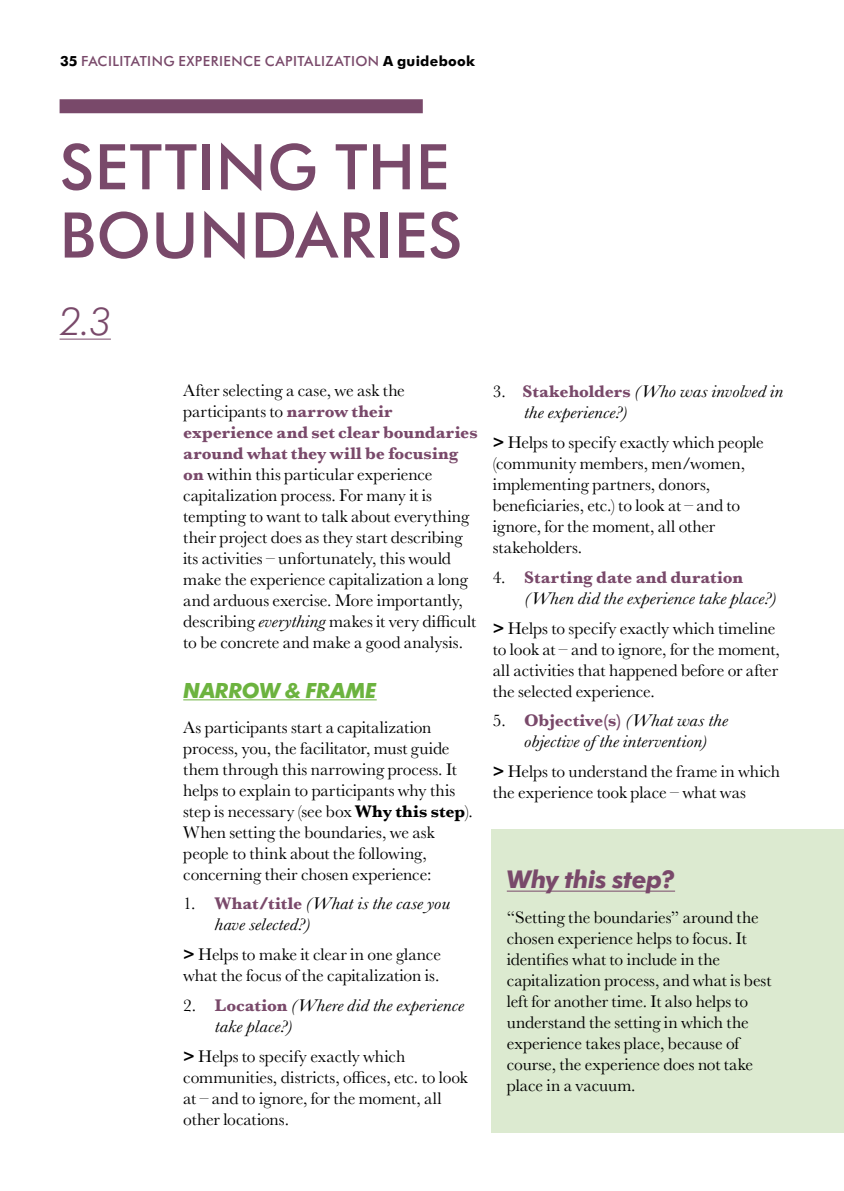
<style>
.page{position:relative;width:844px;height:1191px;background:#fff}
.page>*{position:absolute;margin:0;border:0;box-sizing:border-box;transform-origin:0 0}
.t1{font:500 63px/68.2px "Futura BT";letter-spacing:.01em;color:#79496a}
.t2{font:italic 300 38.5px "Futura BT";color:#79496a}
.t3{font:italic 700 24.5px "Futura BT";letter-spacing:-.01em;color:#79496a}
.t4{font:italic 700 21px "Futura BT";letter-spacing:-.015em;color:#6cb33f}
.t5{font:17.5px/21px "Baskerville";letter-spacing:-.005em;color:#000}
.t6{font:italic 17.5px/21px "Baskerville";letter-spacing:.005em;color:#000;scale:1.15 1}
.t7{font:500 14px "Futura BT";letter-spacing:.03em;color:#79496a}
.s1{font-weight:700;color:#000}
.s2{font-weight:700;color:#79496a}
.s3{font-style:italic}
.s4{font-weight:700}
.s5{font-style:normal}
.s6{font-weight:700;font-style:normal;color:#79496a}
</style>
<div class="page">
<hr style="left:60px;top:339px;width:51px;height:1px;background:#79496a">
<div style="left:60px;top:99px;width:362px;height:14px;background:#79496a"></div>
<div style="left:491px;top:828px;width:352px;height:304px;background:#dcead0"></div>
<hr style="left:506px;top:890px;width:169px;height:1px;background:#79496a">
<hr style="left:183px;top:699px;width:193px;height:1px;background:#6cb33f">
<p class="t7" style="left:60px;top:52px;width:416px"><span class="s1">35</span> FACILITATING EXPERIENCE CAPITALIZATION <span class="s1">A guidebook</span></p>
<h1 class="t1" style="left:60px;top:132px;width:404px">SETTING THE<br>BOUNDARIES</h1>
<h2 class="t2" style="left:60px;top:298px;width:53px">2.3</h2>
<p class="t5" style="left:183px;top:379px;width:296px">After selecting a case, we ask the participants to <span class="s2">narrow their experience and set clear boundaries around what they will be focusing on</span> within this particular experience capitalization process. For many it is tempting to want to talk about everything their project does as they start describing its activities – unfortunately, this would make the experience capitalization a long and arduous exercise. More importantly, describing <span class="s3">everything</span> makes it very difficult to be concrete and make a good analysis.</p>
<p class="t4" style="left:183px;top:677px;width:195px">NARROW &amp; FRAME</p>
<p class="t5" style="left:183px;top:716px;width:291px">As participants start a capitalization process, you, the facilitator, must guide them through this narrowing process. It helps to explain to participants why this step is necessary (see box <span class="s4">Why this step</span>).<br>When setting the boundaries, we ask people to think about the following, concerning their chosen experience:</p>
<p class="t6" style="left:215px;top:893px;width:206px;text-indent:-32px"><span class="s5">1.</span> <span class="s6">What/title</span> (What is the case you have selected?)</p>
<p class="t5" style="left:183px;top:944px;width:259px"><span class="s4">&gt;</span> Helps to make it clear in one glance what the focus of the capitalization is.</p>
<p class="t6" style="left:215px;top:994px;width:218px;text-indent:-31px"><span class="s5">2.</span> <span class="s6">Location</span> (Where did the experience take place?)</p>
<p class="t5" style="left:183px;top:1045px;width:286px"><span class="s4">&gt;</span> Helps to specify exactly which communities, districts, offices, etc. to look at – and to ignore, for the moment, all other locations.</p>
<p class="t6" style="left:524px;top:381px;width:227px;text-indent:-32px"><span class="s5">3.</span> <span class="s6">Stakeholders</span> (Who was involved in the experience?)</p>
<p class="t5" style="left:492px;top:432px;width:272px"><span class="s4">&gt;</span> Helps to specify exactly which people (community members, men/women, implementing partners, donors, beneficiaries, etc.) to look at – and to ignore, for the moment, all other stakeholders.</p>
<p class="t6" style="left:524px;top:566px;width:221px;text-indent:-32px"><span class="s5">4.</span> <span class="s6">Starting date and duration </span>(When did the experience take place?)</p>
<p class="t5" style="left:492px;top:617px;width:289px"><span class="s4">&gt;</span> Helps to specify exactly which timeline to look at – and to ignore, for the moment, all activities that happened before or after the selected experience.</p>
<p class="t6" style="left:524px;top:710px;width:179px;text-indent:-32px"><span class="s5">5.</span> <span class="s6">Objective(s)</span> (What was the objective ofthe intervention)</p>
<p class="t5" style="left:492px;top:761px;width:289px"><span class="s4">&gt;</span> Helps to understand the frame in which the experience took place – what was</p>
<h3 class="t3" style="left:506px;top:864px;width:170px">Why this step?</h3>
<p class="t5" style="left:506px;top:907px;width:266px">“Setting the boundaries” around the chosen experience helps to focus. It identifies what to include in the capitalization process, and what is best left for another time. It also helps to understand the setting in which the experience takes place, because of course, the experience does not take place in a vacuum.</p>
</div>
